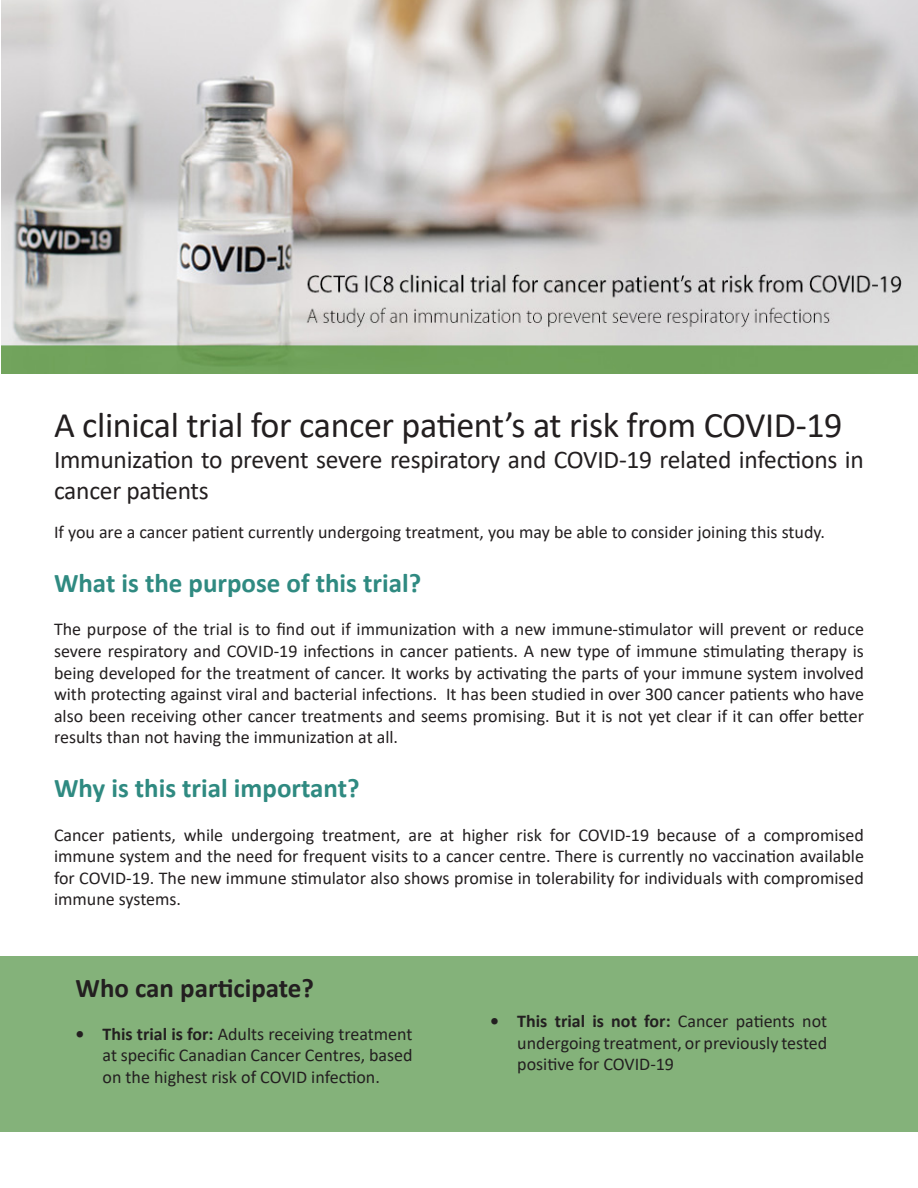
<style>
.page{position:relative;width:918px;height:1188px;background:#fff}
.page>*{position:absolute;margin:0;border:0;box-sizing:border-box;transform-origin:0 0}
.t1{font:36px "Calibri";letter-spacing:-.01em;color:#231f20}
.t2{font:700 27px "Calibri";color:#2f8a81}
.t3{font:700 27px "Calibri";color:#231f20}
.t4{font:25.5px/30.6px "Calibri";letter-spacing:-.01em;color:#231f20}
.t5{font:18px/21.6px "Calibri";color:#231f20;text-align:justify}
.s1{font-weight:700}
</style>
<div class="page">
<img style="left:2px;top:0;width:916px;height:374px">
<div style="left:0;top:956px;width:918px;height:176px;background:#84b27a"></div>
<h1 class="t1" style="left:54px;top:400px;width:790px">A clinical trial for cancer patient’s at risk from COVID-19</h1>
<h3 class="t4" style="left:54px;top:444px;width:811px">Immunization to prevent severe respiratory and COVID-19 related infections in cancer patients</h3>
<p class="t5" style="left:54px;top:521px;width:773px">If you are a cancer patient currently undergoing treatment, you may be able to consider joining this study.</p>
<h2 class="t2" style="left:54px;top:574px;width:369px">What is the purpose of this trial?</h2>
<p class="t5" style="left:54px;top:618px;width:812px">The purpose of the trial is to find out if immunization with a new immune-stimulator will prevent or reduce severe respiratory and COVID-19 infections in cancer patients. A new type of immune stimulating therapy is being developed for the treatment of cancer. It works by activating the parts of your immune system involved with protecting against viral and bacterial infections. It has been studied in over 300 cancer patients who have also been receiving other cancer treatments and seems promising. But it is not yet clear if it can offer better results than not having the immunization at all.</p>
<h2 class="t2" style="left:54px;top:779px;width:307px">Why is this trial important?</h2>
<p class="t5" style="left:54px;top:823px;width:811px">Cancer patients, while undergoing treatment, are at higher risk for COVID-19 because of a compromised immune system and the need for frequent visits to a cancer centre. There is currently no vaccination available for COVID-19. The new immune stimulator also shows promise in tolerability for individuals with compromised immune systems.</p>
<h2 class="t3" style="left:76px;top:969px;width:240px">Who can participate?</h2>
<p class="t5" style="left:103px;top:1023px;width:311px;text-indent:-27px"><span class="s1">• This trial is for:</span> Adults receiving treatment at specific Canadian Cancer Centres, based on the highest risk of COVID infection.</p>
<p class="t5" style="left:517px;top:1010px;width:311px;text-indent:-27px"><span class="s1">• This trial is not for:</span> Cancer patients not undergoing treatment, or previously tested positive for COVID-19</p>
</div>
